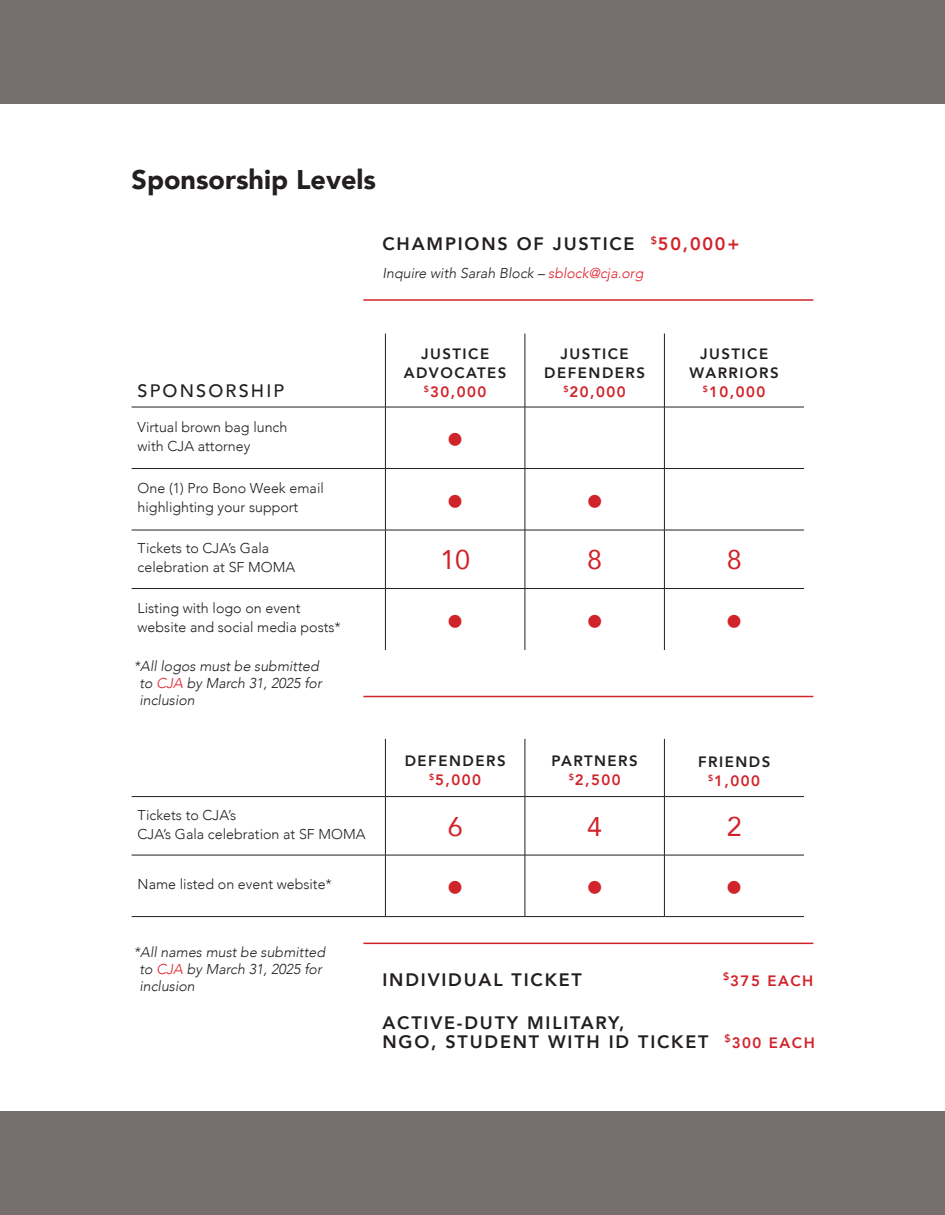
<style>
.page{position:relative;width:945px;height:1215px;background:#fff}
.page>*{position:absolute;margin:0;border:0;box-sizing:border-box;transform-origin:0 0}
.form{font:300 36px "Avenir";color:#d1232a}
.Heading_1{font:900 27px "Avenir";color:#231f20}
.form-2{font:27px "Avenir";color:#d1232a}
.Heading_2{font:800 18px/18.8px "Avenir";letter-spacing:.1em;color:#231f20}
.Heading_1-2{font:500 18px "Avenir";letter-spacing:.12em;color:#231f20}
.Heading_2-2{font:800 15px/18.8px "Avenir";letter-spacing:.1em;color:#231f20;text-align:center}
.Heading_2-3{font:800 15px "Avenir";letter-spacing:.1em;color:#d1232a}
.body{font:300 14.25px/18.8px "Avenir";color:#231f20}
.body-2{font:italic 300 14.25px/17.1px "Avenir";color:#231f20}
.s1{color:#d1232a}
.s2{color:#e0202c}
.s3{font-size:15px;color:#d1232a}
</style>
<div class="page">
<div style="left:0;top:0;width:945px;height:104px;background:#766f6e"></div>
<div style="left:0;top:1112px;width:945px;height:103px;background:#766f6e"></div>
<hr style="left:385px;top:334px;width:1px;height:73px;background:#231f20">
<hr style="left:525px;top:334px;width:1px;height:73px;background:#231f20">
<hr style="left:664px;top:334px;width:1px;height:73px;background:#231f20">
<hr style="left:132px;top:407px;width:253px;height:1px;background:#231f20">
<hr style="left:385px;top:407px;width:140px;height:1px;background:#231f20">
<hr style="left:385px;top:407px;width:1px;height:61px;background:#231f20">
<hr style="left:525px;top:407px;width:139px;height:1px;background:#231f20">
<hr style="left:525px;top:407px;width:1px;height:61px;background:#231f20">
<hr style="left:664px;top:407px;width:140px;height:1px;background:#231f20">
<hr style="left:664px;top:407px;width:1px;height:61px;background:#231f20">
<hr style="left:132px;top:468px;width:253px;height:1px;background:#231f20">
<hr style="left:385px;top:468px;width:140px;height:1px;background:#231f20">
<hr style="left:385px;top:469px;width:1px;height:61px;background:#231f20">
<hr style="left:525px;top:468px;width:139px;height:1px;background:#231f20">
<hr style="left:525px;top:469px;width:1px;height:61px;background:#231f20">
<hr style="left:664px;top:468px;width:140px;height:1px;background:#231f20">
<hr style="left:664px;top:469px;width:1px;height:61px;background:#231f20">
<hr style="left:132px;top:530px;width:253px;height:1px;background:#231f20">
<hr style="left:385px;top:530px;width:140px;height:1px;background:#231f20">
<hr style="left:385px;top:530px;width:1px;height:58px;background:#231f20">
<hr style="left:525px;top:530px;width:139px;height:1px;background:#231f20">
<hr style="left:525px;top:530px;width:1px;height:58px;background:#231f20">
<hr style="left:664px;top:530px;width:140px;height:1px;background:#231f20">
<hr style="left:664px;top:530px;width:1px;height:58px;background:#231f20">
<hr style="left:132px;top:588px;width:253px;height:1px;background:#231f20">
<hr style="left:385px;top:588px;width:140px;height:1px;background:#231f20">
<hr style="left:385px;top:589px;width:1px;height:61px;background:#231f20">
<hr style="left:525px;top:588px;width:139px;height:1px;background:#231f20">
<hr style="left:525px;top:589px;width:1px;height:61px;background:#231f20">
<hr style="left:664px;top:588px;width:140px;height:1px;background:#231f20">
<hr style="left:664px;top:589px;width:1px;height:61px;background:#231f20">
<hr style="left:385px;top:739px;width:1px;height:57px;background:#231f20">
<hr style="left:525px;top:739px;width:1px;height:57px;background:#231f20">
<hr style="left:664px;top:739px;width:1px;height:57px;background:#231f20">
<hr style="left:132px;top:796px;width:253px;height:1px;background:#231f20">
<hr style="left:385px;top:796px;width:140px;height:1px;background:#231f20">
<hr style="left:385px;top:797px;width:1px;height:58px;background:#231f20">
<hr style="left:525px;top:796px;width:139px;height:1px;background:#231f20">
<hr style="left:525px;top:797px;width:1px;height:58px;background:#231f20">
<hr style="left:664px;top:796px;width:140px;height:1px;background:#231f20">
<hr style="left:664px;top:797px;width:1px;height:58px;background:#231f20">
<hr style="left:132px;top:855px;width:253px;height:1px;background:#231f20">
<hr style="left:385px;top:855px;width:140px;height:1px;background:#231f20">
<hr style="left:385px;top:855px;width:1px;height:61px;background:#231f20">
<hr style="left:525px;top:855px;width:139px;height:1px;background:#231f20">
<hr style="left:525px;top:855px;width:1px;height:61px;background:#231f20">
<hr style="left:664px;top:855px;width:140px;height:1px;background:#231f20">
<hr style="left:664px;top:855px;width:1px;height:61px;background:#231f20">
<hr style="left:132px;top:916px;width:253px;height:1px;background:#231f20">
<hr style="left:385px;top:916px;width:140px;height:1px;background:#231f20">
<hr style="left:525px;top:916px;width:139px;height:1px;background:#231f20">
<hr style="left:664px;top:916px;width:140px;height:1px;background:#231f20">
<hr style="left:363px;top:696px;width:450px;height:1px;background:#d1232a">
<hr style="left:363px;top:943px;width:450px;height:1px;background:#d1232a">
<hr style="left:363px;top:299px;width:450px;height:2px;background:#d1232a">
<p class="Heading_1" style="left:132px;top:156px;width:246px">Sponsorship Levels</p>
<p class="Heading_1-2" style="left:138px;top:375px;width:148px">SPONSORSHIP</p>
<p class="body" style="left:138px;top:418px;width:151px">Virtual brown bag lunch with CJA attorney</p>
<p class="body" style="left:138px;top:479px;width:188px">One (1) Pro Bono Week email highlighting your support</p>
<p class="Heading_2" style="left:382px;top:235px;width:358px">CHAMPIONS OF JUSTICE <sup>$</sup><span class="s1">50,000+</span></p>
<p class="body-2" style="left:382px;top:265px;width:262px">Inquire with Sarah Block – <span class="s2">sblock@cja.org</span></p>
<p class="Heading_2-2" style="left:404px;top:344px;width:104px">JUSTICE<br>ADVOCATES <sup>$</sup><span class="s1">30,000</span></p>
<p class="Heading_2-2" style="left:544px;top:344px;width:102px">JUSTICE<br>DEFENDERS <sup>$</sup><span class="s1">20,000</span></p>
<p class="Heading_2-2" style="left:690px;top:344px;width:91px">JUSTICE<br>WARRIORS <sup>$</sup><span class="s1">10,000</span></p>
<p class="form" style="left:446px;top:418px;width:19px">•</p>
<p class="form" style="left:446px;top:480px;width:19px">•</p>
<p class="form" style="left:586px;top:480px;width:19px">•</p>
<p class="body" style="left:138px;top:539px;width:159px">Tickets to CJA’s Gala celebration at SF MOMA</p>
<p class="form-2" style="left:440px;top:538px;width:32px">10</p>
<p class="form-2" style="left:587px;top:538px;width:17px">8</p>
<p class="form-2" style="left:727px;top:538px;width:17px">8</p>
<p class="body" style="left:138px;top:599px;width:205px">Listing with logo on event website and social media posts*</p>
<p class="form" style="left:446px;top:600px;width:19px">•</p>
<p class="form" style="left:586px;top:600px;width:19px">•</p>
<p class="form" style="left:725px;top:600px;width:19px">•</p>
<p class="body-2" style="left:139px;top:658px;width:184px;text-indent:-5px">*All logos must be submitted to <span class="s2">CJA</span> by March 31, 2025 for inclusion</p>
<p class="Heading_2-2" style="left:405px;top:751px;width:102px">DEFENDERS <sup>$</sup><span class="s1">5,000</span></p>
<p class="Heading_2-2" style="left:552px;top:751px;width:88px">PARTNERS <sup>$</sup><span class="s1">2,500</span></p>
<p class="Heading_2-2" style="left:698px;top:753px;width:74px">FRIENDS <sup>$</sup><span class="s1">1,000</span></p>
<p class="body" style="left:138px;top:806px;width:229px">Tickets to CJA’s<br>CJA’s Gala celebration at SF MOMA</p>
<p class="form-2" style="left:448px;top:805px;width:17px">6</p>
<p class="form-2" style="left:587px;top:805px;width:17px">4</p>
<p class="form-2" style="left:727px;top:805px;width:17px">2</p>
<p class="body" style="left:138px;top:875px;width:196px">Name listed on event website*</p>
<p class="form" style="left:446px;top:866px;width:19px">•</p>
<p class="form" style="left:586px;top:866px;width:19px">•</p>
<p class="form" style="left:725px;top:866px;width:19px">•</p>
<p class="body-2" style="left:139px;top:943px;width:187px;text-indent:-5px">*All names must be submitted to <span class="s2">CJA</span> by March 31, 2025 for inclusion</p>
<p class="Heading_2" style="left:382px;top:971px;width:201px">INDIVIDUAL TICKET</p>
<p class="Heading_2-3" style="left:723px;top:969px;width:92px"><sup>$</sup>375 EACH</p>
<p class="Heading_2" style="left:382px;top:1013px;width:434px">ACTIVE-DUTY MILITARY,<br>NGO, STUDENT WITH ID TICKET <sup>$</sup><span class="s3">300 EACH</span></p>
</div>
